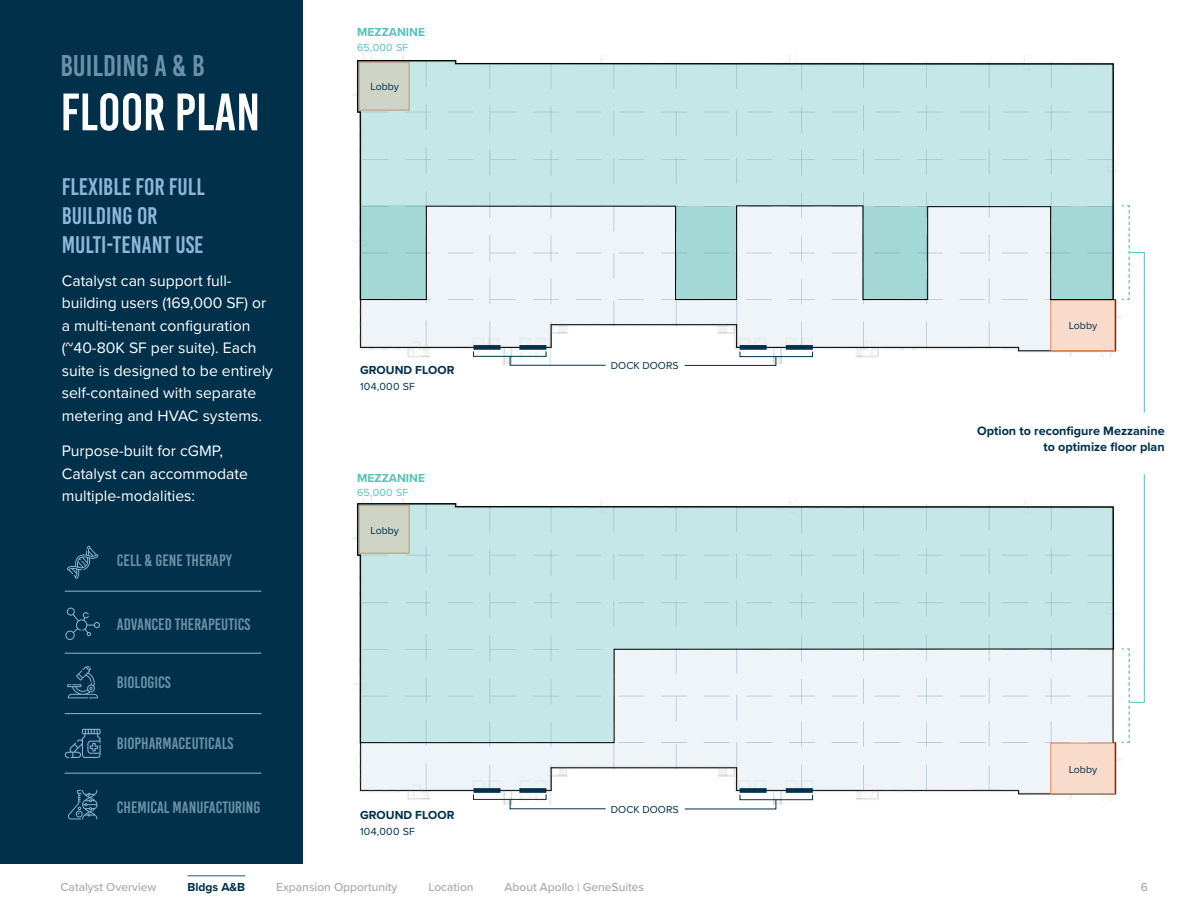
<style>
.page{position:relative;width:1188px;height:918px;background:#fff}
.page>*{position:absolute;margin:0;border:0;box-sizing:border-box;transform-origin:0 0}
.t1{font:52.5px "Bebas Kai";color:#fff}
.t2{font:30px "Bebas Kai";color:#6a91a7}
.t3{font:24px/28.8px "Bebas Kai";color:#8ab8d6}
.t4{font:16.5px "Bebas Kai";color:#6a91a7}
.t5{font:15.75px/22.5px "Proxima Nova";color:#fff}
.t6{font:700 12.6px/15.1px "Proxima Nova";color:#01304a;text-align:right}
.t7{font:700 12.15px "Proxima Nova";color:#01304a}
.t8{font:700 12.15px "Proxima Nova";color:#55c3b9}
.t9{font:500 12px "Proxima Nova";color:#a7a9a6}
.t10{font:700 12px "Proxima Nova";color:#01304a}
.t11{font:12px "Proxima Nova";color:#949ca1}
.t12{font:10.65px "Proxima Nova";letter-spacing:.02em;color:#01304a}
.t13{font:10.65px "Proxima Nova";letter-spacing:.02em;color:#55c3b9}
.t14{font:10.5px "Proxima Nova";color:#01304a}
</style>
<div class="page">
<div style="left:0;top:0;width:302px;height:864px;background:#01304a"></div>
<img style="left:353px;top:56px;width:768px;height:310px">
<div style="left:1051px;top:300px;width:64px;height:51px;background:#f8dbca;border:1px solid #e78459"></div>
<div style="left:474px;top:345px;width:27px;height:5px;background:#01304a"></div>
<div style="left:740px;top:345px;width:27px;height:5px;background:#01304a"></div>
<div style="left:519px;top:345px;width:27px;height:5px;background:#01304a"></div>
<div style="left:786px;top:345px;width:27px;height:5px;background:#01304a"></div>
<svg style="left:357px;top:60px;width:757px;height:240px"></svg>
<div style="left:473px;top:351px;width:73px;height:6px;border:1px solid #01304a"></div>
<div style="left:740px;top:351px;width:73px;height:6px;border:1px solid #01304a"></div>
<svg style="left:510px;top:356px;width:96px;height:10px"></svg>
<svg style="left:684px;top:356px;width:92px;height:10px"></svg>
<div style="left:360px;top:205px;width:66px;height:95px;background:#a4d8d7"></div>
<div style="left:675px;top:206px;width:61px;height:94px;background:#a4d8d7"></div>
<div style="left:863px;top:206px;width:64px;height:94px;background:#a4d8d7"></div>
<div style="left:1051px;top:206px;width:62px;height:94px;background:#a4d8d7"></div>
<img style="left:353px;top:499px;width:768px;height:305px">
<div style="left:1051px;top:743px;width:64px;height:51px;background:#f8dbca;border:1px solid #e78459"></div>
<div style="left:474px;top:788px;width:27px;height:5px;background:#01304a"></div>
<div style="left:740px;top:788px;width:27px;height:5px;background:#01304a"></div>
<div style="left:519px;top:788px;width:27px;height:5px;background:#01304a"></div>
<div style="left:786px;top:788px;width:27px;height:5px;background:#01304a"></div>
<svg style="left:357px;top:503px;width:757px;height:240px"></svg>
<div style="left:473px;top:794px;width:73px;height:6px;border:1px solid #01304a"></div>
<div style="left:740px;top:794px;width:73px;height:6px;border:1px solid #01304a"></div>
<svg style="left:1121px;top:205px;width:24px;height:208px"></svg>
<svg style="left:1121px;top:474px;width:24px;height:269px"></svg>
<svg style="left:65px;top:608px;width:35px;height:32px"></svg>
<svg style="left:68px;top:790px;width:29px;height:29px"></svg>
<svg style="left:67px;top:546px;width:31px;height:33px"></svg>
<svg style="left:65px;top:729px;width:36px;height:29px"></svg>
<svg style="left:67px;top:666px;width:31px;height:32px"></svg>
<hr style="left:65px;top:591px;width:196px;height:1px;background:#8ab8d6">
<hr style="left:65px;top:653px;width:196px;height:1px;background:#8ab8d6">
<hr style="left:65px;top:713px;width:196px;height:1px;background:#8ab8d6">
<hr style="left:65px;top:773px;width:196px;height:1px;background:#8ab8d6">
<svg style="left:510px;top:799px;width:96px;height:10px"></svg>
<svg style="left:684px;top:799px;width:92px;height:11px"></svg>
<hr style="left:187px;top:875px;width:58px;height:2px;background:#6a91a7">
<h2 class="t2" style="left:60px;top:50px;width:146px">BUILDING A &amp; B</h2>
<h1 class="t1" style="left:60px;top:84px;width:201px">FLOOR PLAN</h1>
<h3 class="t3" style="left:62px;top:172px;width:145px">FLEXIBLE FOR FULL<br>BUILDING OR<br>MULTI-TENANT USE</h3>
<p class="t5" style="left:62px;top:268px;width:213px">Catalyst can support full&shy;building users (169,000 SF) or a multi-tenant configuration (~40-80K SF per suite). Each suite is designed to be entirely self-contained with separate metering and HVAC systems.</p>
<p class="t5" style="left:62px;top:439px;width:188px">Purpose-built for cGMP,<br>Catalyst can accommodate multiple-modalities:</p>
<p class="t4" style="left:117px;top:552px;width:117px">CELL &amp; GENE THERAPY</p>
<p class="t4" style="left:117px;top:615px;width:135px">ADVANCED THERAPEUTICS</p>
<p class="t4" style="left:117px;top:674px;width:55px">BIOLOGICS</p>
<p class="t4" style="left:117px;top:734px;width:118px">BIOPHARMACEUTICALS</p>
<p class="t8" style="left:357px;top:23px;width:69px">MEZZANINE</p>
<p class="t13" style="left:357px;top:40px;width:53px">65,000 SF</p>
<p class="t14" style="left:371px;top:79px;width:30px">Lobby</p>
<p class="t7" style="left:360px;top:361px;width:96px">GROUND FLOOR</p>
<p class="t12" style="left:360px;top:378px;width:56px">104,000 SF</p>
<p class="t8" style="left:357px;top:469px;width:69px">MEZZANINE</p>
<p class="t13" style="left:357px;top:485px;width:53px">65,000 SF</p>
<p class="t14" style="left:371px;top:522px;width:30px">Lobby</p>
<p class="t14" style="left:611px;top:358px;width:69px">DOCK DOORS</p>
<p class="t4" style="left:117px;top:798px;width:145px">CHEMICAL MANUFACTURING</p>
<p class="t14" style="left:611px;top:801px;width:69px">DOCK DOORS</p>
<p class="t7" style="left:360px;top:806px;width:96px">GROUND FLOOR</p>
<p class="t12" style="left:360px;top:823px;width:56px">104,000 SF</p>
<p class="t14" style="left:1069px;top:318px;width:30px">Lobby</p>
<p class="t6" style="left:977px;top:423px;width:189px">Option to reconfigure Mezzanine to optimize floor plan</p>
<p class="t14" style="left:1069px;top:761px;width:30px">Lobby</p>
<p class="t9" style="left:60px;top:878px;width:98px">Catalyst Overview</p>
<p class="t10" style="left:188px;top:878px;width:59px">Bldgs A&amp;B</p>
<p class="t9" style="left:276px;top:878px;width:123px">Expansion Opportunity</p>
<p class="t9" style="left:429px;top:878px;width:47px">Location</p>
<p class="t9" style="left:505px;top:878px;width:141px">About Apollo | GeneSuites</p>
<p class="t11" style="left:1141px;top:878px;width:9px">6</p>
</div>
